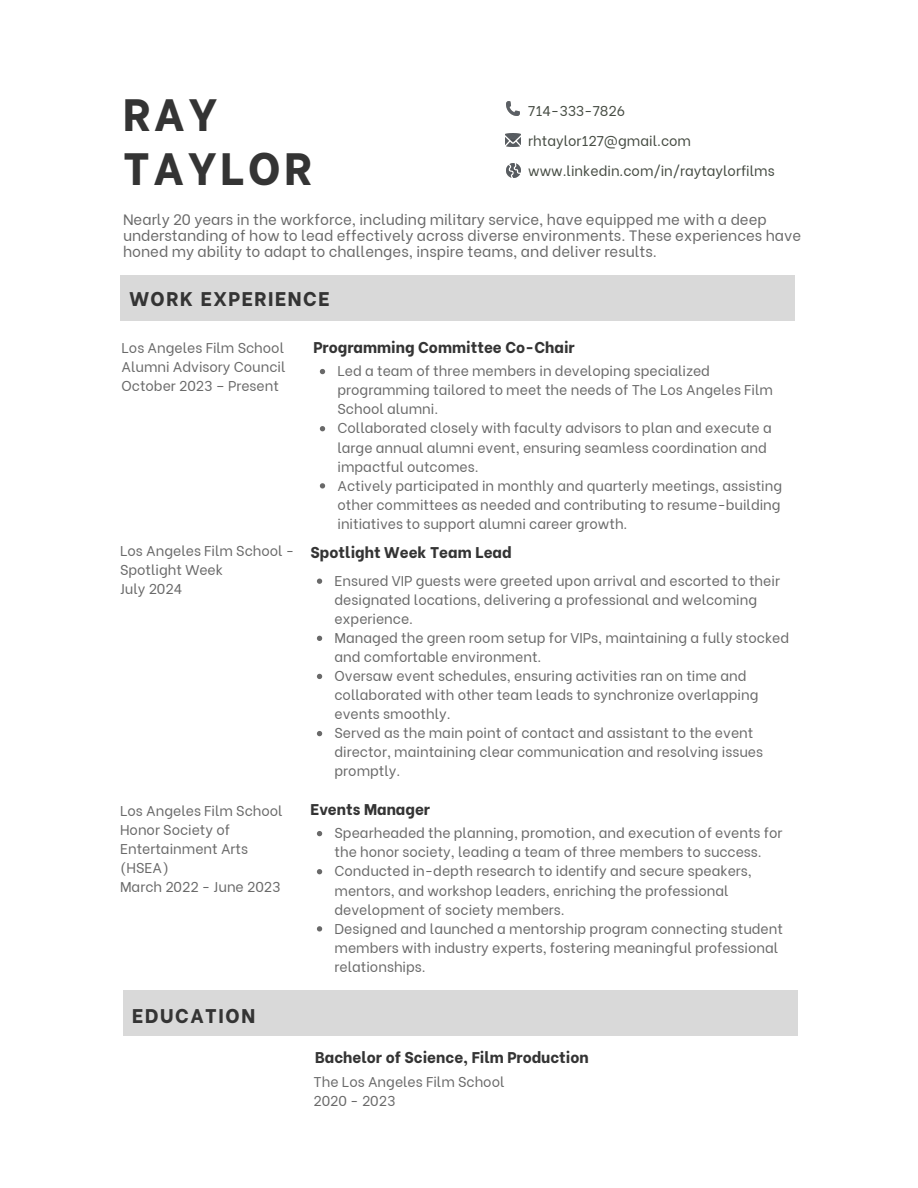
<style>
.page{position:relative;width:918px;height:1188px;background:#fff}
.page>*{position:absolute;margin:0;border:0;box-sizing:border-box;transform-origin:0 0}
.t1{font:800 45.15px/54px "Be Vietnam";letter-spacing:.08em;color:#343434}
.t2{font:800 19.8px "Be Vietnam";letter-spacing:.08em;color:#343434}
.t3{font:800 15.45px "Be Vietnam";color:#343434}
.t4{font:15px/15.8px "Be Vietnam";color:#696969}
.t5{font:14.1px/19px "Be Vietnam";color:#696969}
.t6{font:14.1px "Be Vietnam";color:#454b42}
</style>
<div class="page">
<div style="left:120px;top:275px;width:675px;height:46px;background:#d9d9d9"></div>
<div style="left:123px;top:990px;width:675px;height:46px;background:#d9d9d9"></div>
<svg style="left:320px;top:369px;width:5px;height:5px"></svg>
<svg style="left:320px;top:426px;width:5px;height:5px"></svg>
<svg style="left:320px;top:483px;width:5px;height:6px"></svg>
<svg style="left:317px;top:831px;width:5px;height:5px"></svg>
<svg style="left:317px;top:869px;width:5px;height:5px"></svg>
<svg style="left:317px;top:926px;width:5px;height:6px"></svg>
<svg style="left:317px;top:579px;width:5px;height:5px"></svg>
<svg style="left:317px;top:636px;width:5px;height:5px"></svg>
<svg style="left:317px;top:674px;width:5px;height:5px"></svg>
<svg style="left:317px;top:731px;width:5px;height:5px"></svg>
<img style="left:506px;top:102px;width:14px;height:13px">
<img style="left:506px;top:134px;width:14px;height:12px">
<img style="left:506px;top:163px;width:15px;height:15px">
<h1 class="t1" style="left:123px;top:83px;width:190px">RAY<br>TAYLOR</h1>
<p class="t4" style="left:123px;top:211px;width:680px">Nearly 20 years in the workforce, including military service, have equipped me with a deep understanding of how to lead effectively across diverse environments. These experiences have honed my ability to adapt to challenges, inspire teams, and deliver results.</p>
<p class="t2" style="left:129px;top:282px;width:202px">WORK EXPERIENCE</p>
<p class="t6" style="left:528px;top:99px;width:98px">714-333-7826</p>
<p class="t6" style="left:528px;top:129px;width:164px">rhtaylor127@gmail.com</p>
<h2 class="t6" style="left:528px;top:159px;width:248px">www.linkedin.com/in/raytaylorfilms</h2>
<p class="t5" style="left:122px;top:337px;width:165px">Los Angeles Film School<br>Alumni Advisory Council</p>
<p class="t5" style="left:122px;top:375px;width:159px">October 2023 – Present</p>
<p class="t3" style="left:314px;top:335px;width:263px">Programming Committee Co-Chair</p>
<p class="t5" style="left:337px;top:360px;width:437px">Led a team of three members in developing specialized programming tailored to meet the needs of The Los Angeles Film<br>School alumni.</p>
<h3 class="t5" style="left:337px;top:417px;width:436px">Collaborated closely with faculty advisors to plan and execute a large annual alumni event, ensuring seamless coordination and impactful outcomes.</h3>
<p class="t5" style="left:337px;top:475px;width:446px;text-align:justify">Actively participated in monthly and quarterly meetings, assisting other committees as needed and contributing to resume-building initiatives to support alumni career growth.</p>
<p class="t5" style="left:120px;top:540px;width:176px">Los Angeles Film School -</p>
<p class="t3" style="left:311px;top:539px;width:203px">Spotlight Week Team Lead</p>
<p class="t5" style="left:120px;top:559px;width:105px">Spotlight Week</p>
<p class="t5" style="left:120px;top:578px;width:64px">July 2024</p>
<p class="t5" style="left:335px;top:570px;width:447px">Ensured VIP guests were greeted upon arrival and escorted to their designated locations, delivering a professional and welcoming experience.</p>
<p class="t5" style="left:335px;top:627px;width:456px">Managed the green room setup for VIPs, maintaining a fully stocked and comfortable environment.</p>
<h3 class="t5" style="left:335px;top:665px;width:426px">Oversaw event schedules, ensuring activities ran on time and collaborated with other team leads to synchronize overlapping events smoothly.</h3>
<p class="t5" style="left:335px;top:722px;width:430px">Served as the main point of contact and assistant to the event director, maintaining clear communication and resolving issues promptly.</p>
<p class="t5" style="left:120px;top:800px;width:164px">Los Angeles Film School</p>
<p class="t3" style="left:311px;top:797px;width:121px">Events Manager</p>
<p class="t5" style="left:120px;top:819px;width:130px">Honor Society of<br>Entertainment Arts (HSEA)</p>
<p class="t5" style="left:120px;top:876px;width:162px">March 2022 - June 2023</p>
<p class="t5" style="left:335px;top:822px;width:449px">Spearheaded the planning, promotion, and execution of events for the honor society, leading a team of three members to success.</p>
<h3 class="t5" style="left:335px;top:860px;width:419px">Conducted in-depth research to identify and secure speakers, mentors, and workshop leaders, enriching the professional development of society members.</h3>
<p class="t5" style="left:335px;top:918px;width:450px">Designed and launched a mentorship program connecting student members with industry experts, fostering meaningful professional relationships.</p>
<p class="t2" style="left:132px;top:999px;width:124px">EDUCATION</p>
<p class="t3" style="left:315px;top:1045px;width:275px">Bachelor of Science, Film Production</p>
<h2 class="t5" style="left:314px;top:1071px;width:193px">The Los Angeles Film School</h2>
<p class="t5" style="left:314px;top:1090px;width:83px">2020 - 2023</p>
</div>
